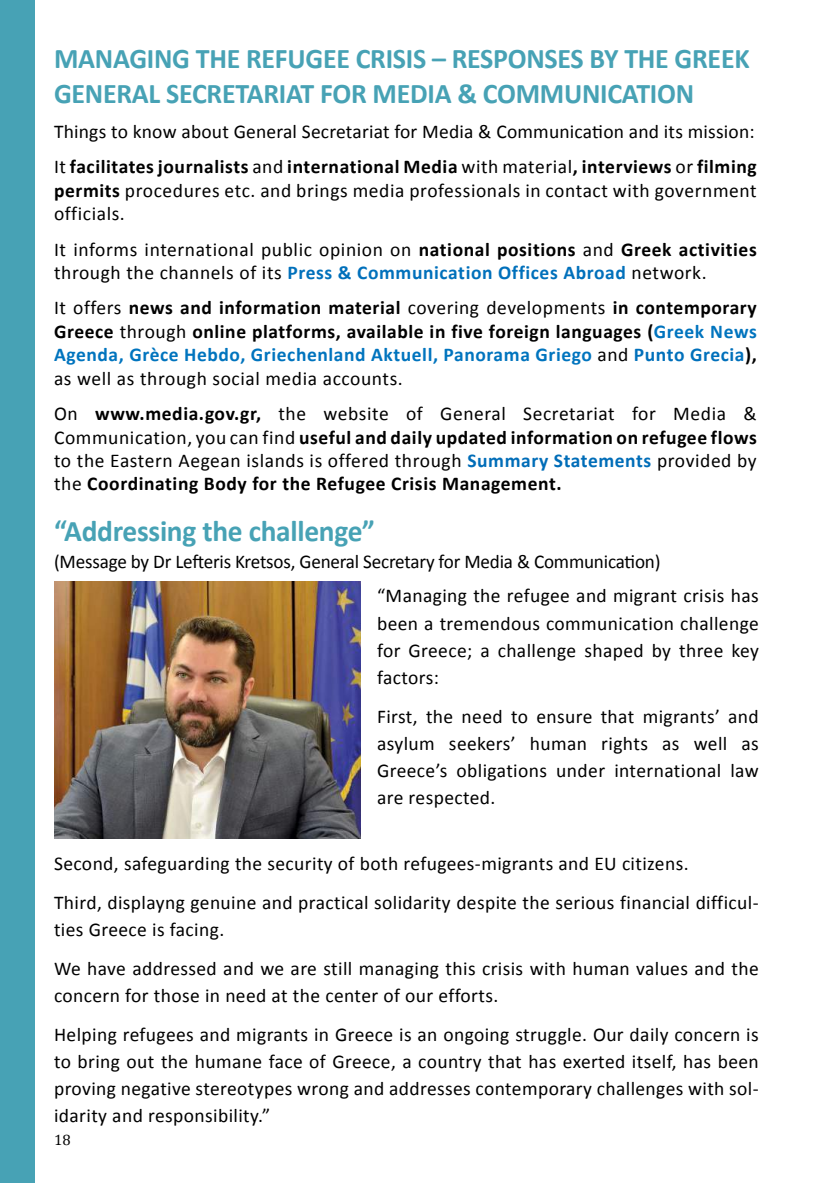
<style>
.page{position:relative;width:813px;height:1183px;background:#fff}
.page>*{position:absolute;margin:0;border:0;box-sizing:border-box;transform-origin:0 0}
.t1{font:700 30px "Calibri";letter-spacing:-.01em;color:#47a2b5}
.t2{font:700 28.5px/34.5px "Calibri";letter-spacing:-.01em;color:#47a2b5}
.t3{font:19.5px/27px "Calibri";letter-spacing:.02em;color:#000}
.t4{font:700 19.5px/23.4px "Calibri";letter-spacing:.03em;color:#000;text-align:justify}
.t5{font:19.5px/34.5px "Calibri";letter-spacing:-.01em;color:#000}
.t6{font:15px "Cambria";color:#000}
.s1{font-weight:700}
.s2{font-weight:700;color:#0070bb}
.s3{font-weight:400}
.s4{color:#0074be}
.s5{color:#0070bb}
.s6{font-weight:700;color:#006db8}
</style>
<div class="page">
<img style="left:54px;top:581px;width:306px;height:257px">
<div style="left:0;top:0;width:34px;height:1182px;background:#47a2b5"></div>
<h2 class="t2" style="left:54px;top:41px;width:696px">MANAGING THE REFUGEE CRISIS – RESPONSES BY THE GREEK<br>GENERAL SECRETARIAT FOR MEDIA &amp; COMMUNICATION</h2>
<p class="t3" style="left:54px;top:114px;width:704px;line-height:35.4px">Things to know about General Secretariat for Media &amp; Communication and its mission:<br>It <span class="s1">facilitates journalists</span> and <span class="s1">international Media</span> with material<span class="s1">, interviews</span> or <span class="s1">filming</span></p>
<p class="t3" style="left:54px;top:179px;width:703px;line-height:23.4px"><span class="s1">permits</span> procedures etc. and brings media professionals in contact with government officials.</p>
<p class="t3" style="left:54px;top:237px;width:704px;line-height:23.4px">It informs international public opinion on <span class="s1">national positions</span> and <span class="s1">Greek activities </span>through the channels of its <span class="s2">Press &amp; Communication Offices Abroad</span> network.</p>
<p class="t4" style="left:54px;top:296px;width:704px"><span class="s3">It offers</span> news and information material <span class="s3">covering developments</span> in contemporary Greece <span class="s3">through</span> online platforms, available in five foreign languages (<span class="s4">Greek News Agenda, Grèce Hebdo, Griechenland Aktuell, Panorama Griego</span> <span class="s3">and</span> <span class="s5">Punto Grecia</span>), <span class="s3">as well as through social media accounts.</span></p>
<p class="t3" style="left:54px;top:402px;width:704px;line-height:23.4px;text-align:justify">On <span class="s1">www.media.gov.gr,</span> the website of General Secretariat for Media &amp; Communication, you can find <span class="s1">useful and daily updated information on refugee flows </span>to the Eastern Aegean islands is offered through <span class="s6">Summary Statements</span> provided by the <span class="s1">Coordinating Body for the Refugee Crisis Management.</span></p>
<h1 class="t1" style="left:54px;top:511px;width:322px">“Addressing the challenge”</h1>
<p class="t5" style="left:377px;top:544px;width:383px;text-indent:-323px">(Message by Dr Lefteris Kretsos, General Secretary for Media &amp; Communication)<br>“Managing the refugee and migrant crisis has</p>
<p class="t3" style="left:377px;top:609px;width:383px;text-align:justify">been a tremendous communication challenge for Greece; a challenge shaped by three key factors:</p>
<p class="t3" style="left:377px;top:702px;width:383px;text-align:justify">First, the need to ensure that migrants’ and asylum seekers’ human rights as well as Greece’s obligations under international law are respected.</p>
<p class="t3" style="left:54px;top:843px;width:706px;line-height:39px">Second, safeguarding the security of both refugees-migrants and EU citizens.<br>Third, displayng genuine and practical solidarity despite the serious financial difficul-</p>
<p class="t3" style="left:54px;top:909px;width:705px;line-height:39px">ties Greece is facing.<br>We have addressed and we are still managing this crisis with human values and the</p>
<p class="t3" style="left:54px;top:975px;width:705px;line-height:39px">concern for those in need at the center of our efforts.<br>Helping refugees and migrants in Greece is an ongoing struggle. Our daily concern is</p>
<p class="t3" style="left:54px;top:1047px;width:706px;text-align:justify">to bring out the humane face of Greece, a country that has exerted itself, has been proving negative stereotypes wrong and addresses contemporary challenges with sol&shy;idarity and responsibility.”</p>
<p class="t6" style="left:54px;top:1130px;width:18px">18</p>
</div>
